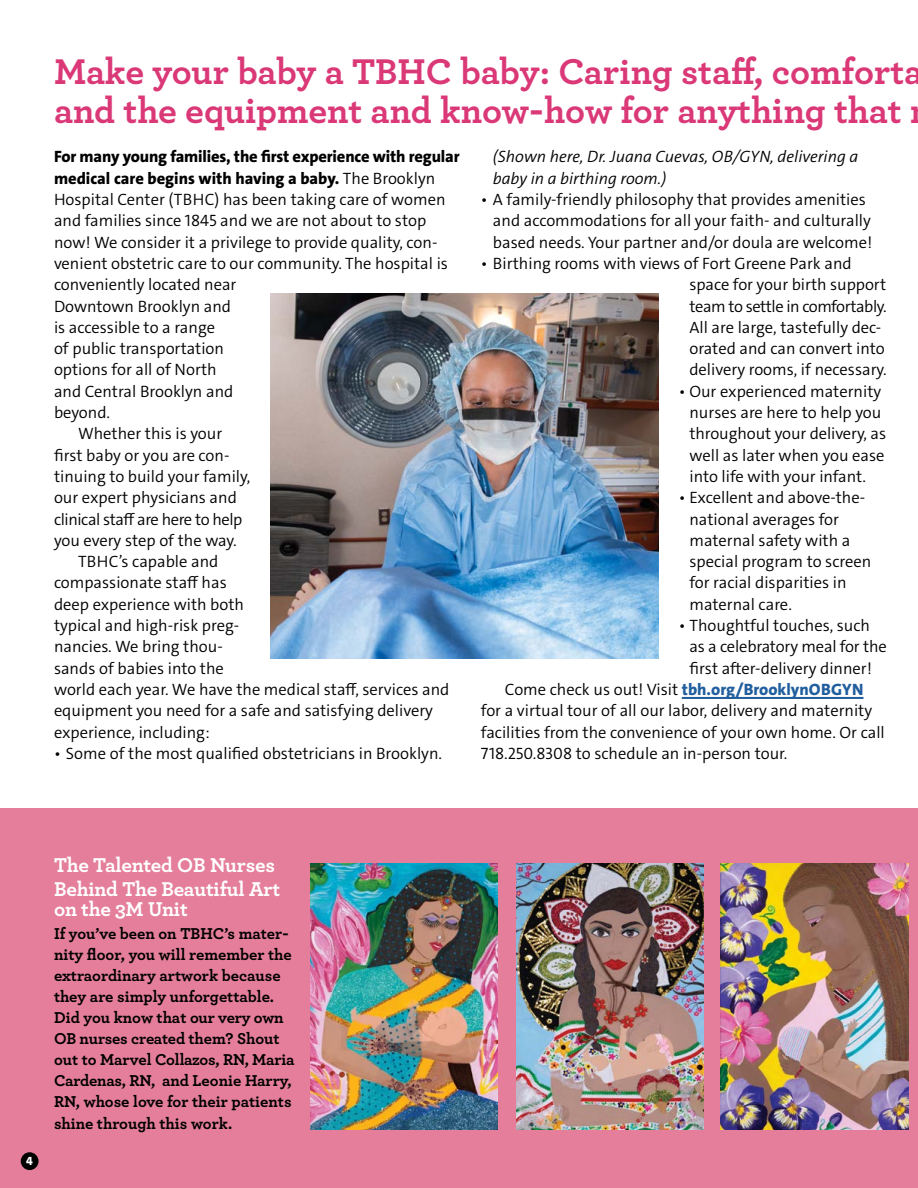
<style>
.page{position:relative;width:918px;height:1188px;background:#fff}
.page>*{position:absolute;margin:0;border:0;box-sizing:border-box;transform-origin:0 0}
.t1{font:700 37.5px/39px "Archer";color:#da3877}
.t2{font:700 21px/24px "Archer";letter-spacing:-.01em;color:#fff}
.t3{font:300 16.5px/21.3px "The Sans";color:#000}
.t4{font:700 16.5px/21px "Archer";letter-spacing:-.005em;color:#000}
.t5{font:800 16.5px "The Sans";letter-spacing:-.01em;color:#000}
.t6{font:italic 300 16.5px/21.3px "The Sans";color:#000}
.t7{font:800 16.5px "The Sans";color:#215e9e}
.t8{font:300 16.5px "The Sans";letter-spacing:-.025em;color:#000}
.t9{font:800 12px "The Sans";color:#fff}
.s1{font-weight:300}
.s2{font-weight:300;color:#000}
</style>
<div class="page">
<div style="left:0;top:809px;width:918px;height:379px;background:#e47e9b"></div>
<div style="left:21px;top:1152px;width:18px;height:18px;background:#000;border-radius:50%"></div>
<hr style="left:682px;top:697px;width:181px;height:2px;background:#215e9e">
<img style="left:271px;top:293px;width:388px;height:365px">
<img style="left:310px;top:863px;width:188px;height:267px">
<img style="left:516px;top:863px;width:187px;height:267px">
<img style="left:721px;top:863px;width:187px;height:267px">
<h1 class="t1" style="left:54px;top:50px;width:871px">Make your baby a TBHC baby: Caring staff, comforta and the equipment and know-how for anything that</h1>
<p class="t5" style="left:54px;top:146px;width:407px">For many young families, the first experience with regular</p>
<p class="t5" style="left:54px;top:168px;width:383px">medical care begins with having a baby. <span class="s1">The Brooklyn</span></p>
<p class="t3" style="left:54px;top:189px;width:393px">Hospital Center (TBHC) has been taking care of women</p>
<p class="t3" style="left:54px;top:210px;width:374px">and families since 1845 and we are not about to stop</p>
<p class="t3" style="left:54px;top:232px;width:385px">now! We consider it a privilege to provide quality, con-</p>
<p class="t3" style="left:54px;top:253px;width:395px">venient obstetric care to our community. The hospital is</p>
<p class="t3" style="left:54px;top:274px;width:184px">conveniently located near</p>
<p class="t3" style="left:54px;top:295px;width:179px">Downtown Brooklyn and</p>
<p class="t3" style="left:54px;top:317px;width:163px">is accessible to a range</p>
<p class="t3" style="left:54px;top:338px;width:172px">of public transportation</p>
<p class="t3" style="left:54px;top:359px;width:164px">options for all of North</p>
<p class="t3" style="left:54px;top:381px;width:181px">and Central Brooklyn and</p>
<p class="t3" style="left:54px;top:402px;width:58px">beyond.</p>
<p class="t3" style="left:78px;top:423px;width:146px">Whether this is your</p>
<p class="t3" style="left:54px;top:445px;width:177px">first baby or you are con-</p>
<p class="t3" style="left:54px;top:466px;width:198px">tinuing to build your family,</p>
<p class="t3" style="left:54px;top:487px;width:184px">our expert physicians and</p>
<p class="t8" style="left:54px;top:508px;width:190px">clinical staff are here to help</p>
<p class="t3" style="left:54px;top:530px;width:184px">you every step of the way.</p>
<p class="t3" style="left:78px;top:551px;width:142px">TBHC’s capable and</p>
<p class="t3" style="left:54px;top:572px;width:174px">compassionate staff has</p>
<p class="t3" style="left:54px;top:594px;width:192px">deep experience with both</p>
<p class="t3" style="left:54px;top:615px;width:187px">typical and high-risk preg-</p>
<p class="t3" style="left:54px;top:636px;width:170px">nancies. We bring thou-</p>
<p class="t3" style="left:54px;top:658px;width:171px">sands of babies into the</p>
<p class="t3" style="left:54px;top:679px;width:397px">world each year. We have the medical staff, services and</p>
<p class="t3" style="left:54px;top:700px;width:381px">equipment you need for a safe and satisfying delivery</p>
<p class="t3" style="left:54px;top:722px;width:157px">experience, including:</p>
<p class="t3" style="left:54px;top:743px;width:390px">• Some of the most qualified obstetricians in Brooklyn.</p>
<p class="t6" style="left:493px;top:146px;width:367px">(Shown here, Dr. Juana Cuevas, OB/GYN, delivering a baby in a birthing room.)</p>
<p class="t3" style="left:493px;top:189px;width:381px;text-indent:-12px">• A family-friendly philosophy that provides amenities and accommodations for all your faith- and culturally based needs. Your partner and/or doula are welcome!</p>
<p class="t3" style="left:689px;top:253px;width:199px;text-indent:-208px">• Birthing rooms with views of Fort Greene Park and space for your birth support team to settle in comfortably.<br>All are large, tastefully dec&shy;orated and can convert into delivery rooms, if necessary.</p>
<p class="t3" style="left:689px;top:381px;width:198px;text-indent:-11px">• Our experienced maternity nurses are here to help you throughout your delivery, as well as later when you ease into life with your infant.</p>
<p class="t3" style="left:689px;top:487px;width:183px;text-indent:-11px">• Excellent and above-the&shy;national averages for maternal safety with a special program to screen for racial disparities in maternal care.</p>
<p class="t3" style="left:679px;top:615px;width:193px">• Thoughtful touches, such</p>
<p class="t3" style="left:689px;top:636px;width:199px">as a celebratory meal for the</p>
<p class="t3" style="left:689px;top:658px;width:184px">first after-delivery dinner!</p>
<p class="t7" style="left:505px;top:679px;width:360px"><span class="s2">Come check us out! Visit</span> tbh.org/BrooklynOBGYN</p>
<p class="t3" style="left:481px;top:700px;width:393px">for a virtual tour of all our labor, delivery and maternity</p>
<p class="t3" style="left:481px;top:722px;width:405px">facilities from the convenience of your own home. Or call</p>
<p class="t3" style="left:481px;top:743px;width:308px">718.250.8308 to schedule an in-person tour.</p>
<p class="t9" style="left:26px;top:1153px;width:8px">4</p>
<p class="t2" style="left:54px;top:851px;width:228px">The Talented OB Nurses<br>Behind The Beautiful Art</p>
<p class="t2" style="left:54px;top:896px;width:135px">on the 3M Unit</p>
<p class="t4" style="left:54px;top:921px;width:242px">If you’ve been on TBHC’s mater&shy;nity floor, you will remember the extraordinary artwork because they are simply unforgettable.<br>Did you know that our very own<br>OB nurses created them? Shout out to Marvel Collazos, RN, Maria<br>Cardenas, RN, and Leonie Harry,<br>RN, whose love for their patients</p>
<p class="t4" style="left:54px;top:1112px;width:180px">shine through this work.</p>
</div>
